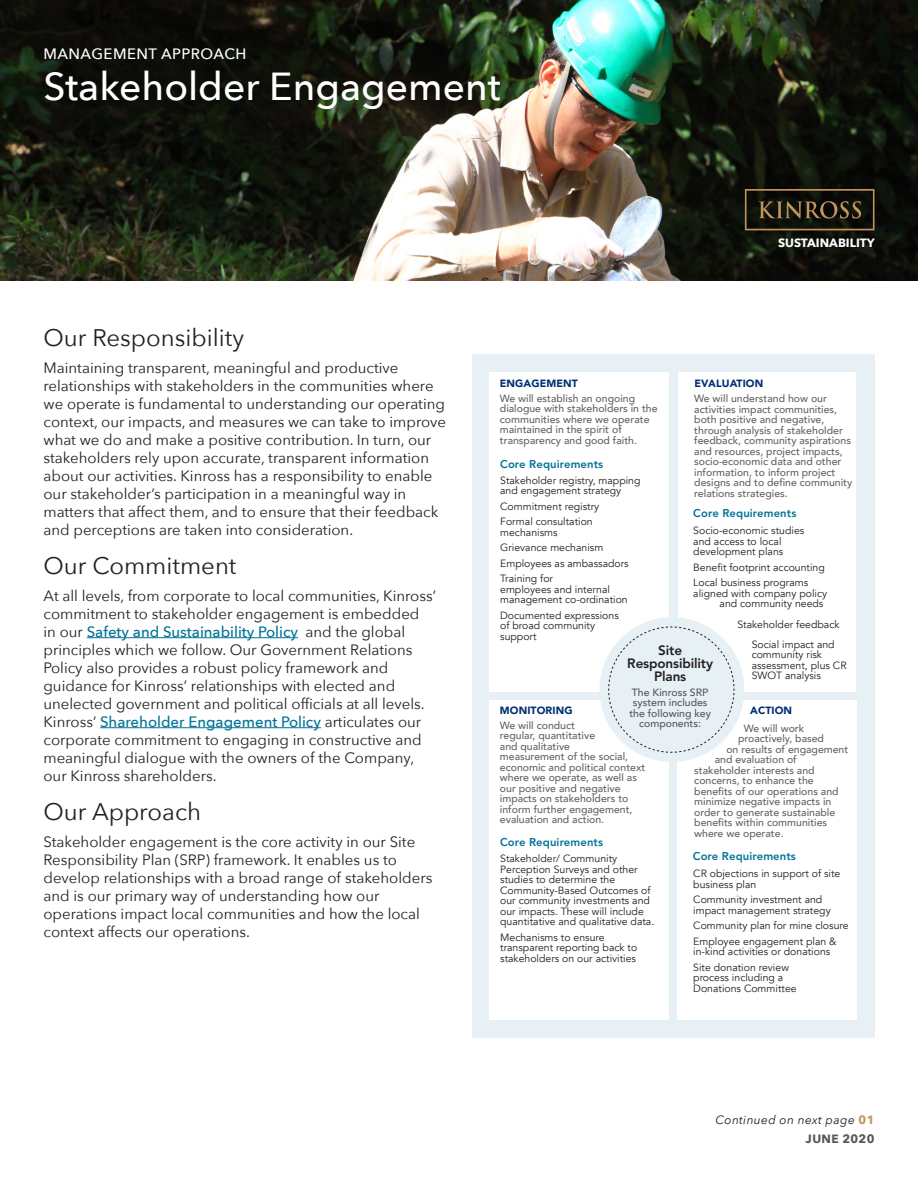
<style>
.page{position:relative;width:918px;height:1188px;background:#fff}
.page>*{position:absolute;margin:0;border:0;box-sizing:border-box;transform-origin:0 0}
.t1{font:500 39px "Avenir Next";color:#fff}
.t2{font:24px "Avenir Next";color:#231f20}
.t3{font:15px/18px "Avenir Next";color:#231f20}
.t4{font:500 15px "Avenir Next";letter-spacing:.03em;color:#fff}
.t5{font:800 13.5px "Avenir";letter-spacing:-.01em;color:#231f20}
.t6{font:italic 12px "Avenir Next";letter-spacing:.03em;color:#231f20}
.t7{font:700 12px "Avenir Next";color:#fff}
.t8{font:700 12px "Avenir Next";letter-spacing:.03em;color:#57585a}
.t9{font:800 11.25px "Avenir";letter-spacing:.01em;color:#007297}
.t10{font:10.5px/10.5px "Avenir";color:#231f20}
.t11{font:500 10.5px/10.5px "Avenir";color:#636366}
.t12{font:500 10.5px/10.5px "Avenir";color:#57585a;text-align:center}
.t13{font:900 10.5px "Avenir";letter-spacing:.01em;color:#002f73}
.s1{font-weight:500;color:#007297}
.s2{font-weight:700;font-style:normal;color:#c3945d}
</style>
<div class="page">
<img style="left:0;top:0;width:918px;height:281px">
<hr style="left:87px;top:637px;width:211px;height:1px;background:#007297">
<hr style="left:100px;top:727px;width:221px;height:1px;background:#007297">
<svg style="left:745px;top:189px;width:129px;height:41px;background:#2f2918"></svg>
<div style="left:472px;top:354px;width:403px;height:684px;background:#e6f0f5"></div>
<div style="left:489px;top:372px;width:180px;height:320px;background:#fff"></div>
<div style="left:678px;top:372px;width:178px;height:320px;background:#fff"></div>
<div style="left:489px;top:700px;width:180px;height:320px;background:#fff"></div>
<div style="left:678px;top:700px;width:179px;height:320px;background:#fff"></div>
<div style="left:600px;top:617px;width:144px;height:145px;background:#e6f0f5;border-radius:50%"></div>
<svg style="left:608px;top:626px;width:127px;height:127px"></svg>
<p class="t4" style="left:44px;top:41px;width:204px">MANAGEMENT APPROACH</p>
<p class="t1" style="left:44px;top:53px;width:459px">Stakeholder Engagement</p>
<p class="t7" style="left:778px;top:232px;width:98px">SUSTAINABILITY</p>
<p class="t2" style="left:44px;top:317px;width:202px">Our Responsibility</p>
<p class="t3" style="left:44px;top:358px;width:404px">Maintaining transparent, meaningful and productive relationships with stakeholders in the communities where we operate is fundamental to understanding our operating context, our impacts, and measures we can take to improve what we do and make a positive contribution. In turn, our stakeholders rely upon accurate, transparent information about our activities. Kinross has a responsibility to enable our stakeholder’s participation in a meaningful way in matters that affect them, and to ensure that their feedback and perceptions are taken into consideration.</p>
<p class="t2" style="left:44px;top:545px;width:195px">Our Commitment</p>
<p class="t3" style="left:44px;top:586px;width:394px">At all levels, from corporate to local communities, Kinross’ commitment to stakeholder engagement is embedded<br>in our <span class="s1">Safety and Sustainability Policy</span> and the global principles which we follow. Our Government Relations Policy also provides a robust policy framework and guidance for Kinross’ relationships with elected and unelected government and political officials at all levels.<br>Kinross’ <span class="s1">Shareholder Engagement Policy</span> articulates our corporate commitment to engaging in constructive and meaningful dialogue with the owners of the Company, our Kinross shareholders.</p>
<p class="t2" style="left:44px;top:791px;width:159px">Our Approach</p>
<p class="t3" style="left:44px;top:832px;width:390px">Stakeholder engagement is the core activity in our Site Responsibility Plan (SRP) framework. It enables us to develop relationships with a broad range of stakeholders and is our primary way of understanding how our operations impact local communities and how the local context affects our operations.</p>
<p class="t13" style="left:500px;top:374px;width:79px">ENGAGEMENT</p>
<p class="t13" style="left:695px;top:374px;width:70px">EVALUATION</p>
<p class="t11" style="left:500px;top:392px;width:159px">We will establish an ongoing dialogue with stakeholders in the communities where we operate maintained in the spirit of transparency and good faith.</p>
<p class="t9" style="left:500px;top:458px;width:105px">Core Requirements</p>
<p class="t10" style="left:500px;top:475px;width:142px">Stakeholder registry, mapping and engagement strategy</p>
<p class="t10" style="left:500px;top:501px;width:101px">Commitment registry</p>
<p class="t10" style="left:500px;top:516px;width:94px">Formal consultation mechanisms</p>
<p class="t10" style="left:500px;top:542px;width:105px">Grievance mechanism</p>
<p class="t10" style="left:500px;top:558px;width:130px">Employees as ambassadors</p>
<p class="t10" style="left:500px;top:573px;width:129px">Training for<br>employees and internal management co-ordination</p>
<p class="t10" style="left:500px;top:610px;width:120px">Documented expressions of broad community support</p>
<p class="t11" style="left:694px;top:393px;width:160px">We will understand how our activities impact communities, both positive and negative, through analysis of stakeholder feedback, community aspirations and resources, project impacts, socio-economic data and other information, to inform project designs and to define community relations strategies.</p>
<p class="t9" style="left:693px;top:507px;width:105px">Core Requirements</p>
<p class="t10" style="left:693px;top:526px;width:113px">Socio-economic studies and access to local development plans</p>
<p class="t10" style="left:693px;top:562px;width:133px">Benefit footprint accounting</p>
<p class="t10" style="left:693px;top:578px;width:116px">Local business programs</p>
<p class="t10" style="left:693px;top:588px;width:135px">aligned with company policy</p>
<p class="t10" style="left:720px;top:599px;width:105px">and community needs</p>
<p class="t10" style="left:737px;top:620px;width:104px">Stakeholder feedback</p>
<p class="t10" style="left:752px;top:639px;width:96px">Social impact and community risk assessment, plus CR<br>SWOT analysis</p>
<p class="t5" style="left:658px;top:642px;width:25px">Site</p>
<p class="t5" style="left:627px;top:655px;width:87px">Responsibility</p>
<p class="t5" style="left:654px;top:668px;width:34px">Plans</p>
<p class="t12" style="left:629px;top:686px;width:83px">The Kinross SRP system includes the following key components:</p>
<p class="t13" style="left:500px;top:702px;width:74px">MONITORING</p>
<p class="t13" style="left:750px;top:702px;width:43px">ACTION</p>
<p class="t11" style="left:500px;top:719px;width:147px">We will conduct<br>regular, quantitative<br>and qualitative<br>measurement of the social, economic and political context where we operate, as well as our positive and negative impacts on stakeholders to inform further engagement, evaluation and action.</p>
<p class="t9" style="left:500px;top:835px;width:105px">Core Requirements</p>
<p class="t10" style="left:500px;top:854px;width:156px">Stakeholder/ Community<br>Perception Surveys and other studies to determine the<br>Community-Based Outcomes of our community investments and our impacts. These will include quantitative and qualitative data.</p>
<p class="t10" style="left:500px;top:932px;width:139px">Mechanisms to ensure transparent reporting back to stakeholders on our activities</p>
<p class="t11" style="left:744px;top:722px;width:62px">We will work</p>
<p class="t11" style="left:738px;top:733px;width:87px">proactively, based</p>
<p class="t11" style="left:726px;top:743px;width:123px">on results of engagement</p>
<p class="t11" style="left:715px;top:754px;width:84px">and evaluation of</p>
<p class="t11" style="left:694px;top:764px;width:122px">stakeholder interests and</p>
<p class="t11" style="left:694px;top:775px;width:121px">concerns, to enhance the</p>
<p class="t11" style="left:694px;top:785px;width:146px">benefits of our operations and</p>
<p class="t11" style="left:694px;top:796px;width:139px">minimize negative impacts in</p>
<p class="t11" style="left:694px;top:806px;width:143px">order to generate sustainable</p>
<p class="t11" style="left:694px;top:817px;width:135px">benefits within communities</p>
<p class="t11" style="left:694px;top:827px;width:91px">where we operate.</p>
<p class="t10" style="left:693px;top:868px;width:149px">CR objections in support of site business plan</p>
<p class="t10" style="left:693px;top:894px;width:139px">Community investment and impact management strategy</p>
<p class="t10" style="left:693px;top:920px;width:157px">Community plan for mine closure</p>
<p class="t10" style="left:693px;top:936px;width:145px">Employee engagement plan &amp; in-kind activities or donations</p>
<p class="t10" style="left:693px;top:962px;width:105px">Site donation review process including a<br>Donations Committee</p>
<p class="t9" style="left:693px;top:850px;width:105px">Core Requirements</p>
<p class="t6" style="left:716px;top:1109px;width:160px">Continued on next page <span class="s2">01</span></p>
<p class="t8" style="left:806px;top:1129px;width:70px">JUNE 2020</p>
</div>
